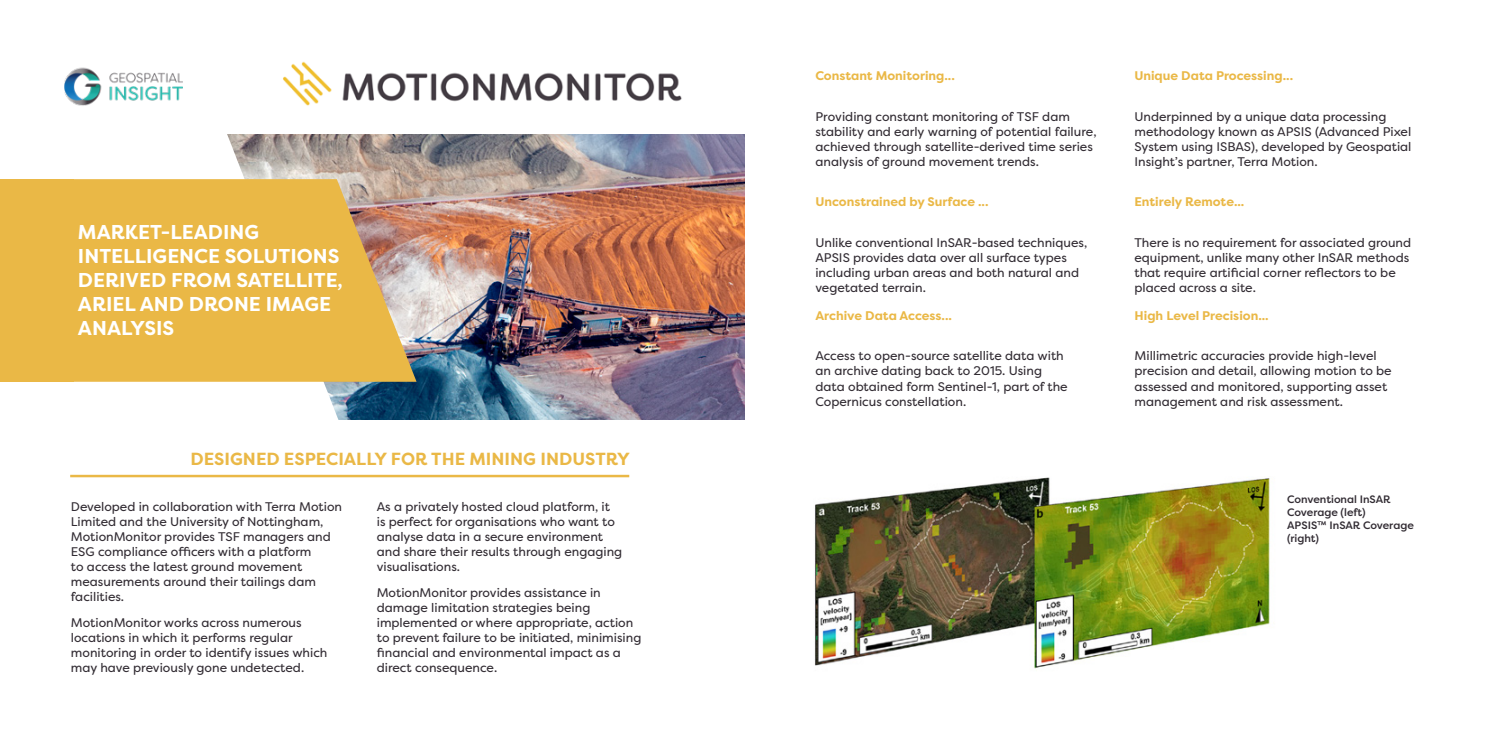
<style>
.page{position:relative;width:1489px;height:745px;background:#fff}
.page>*{position:absolute;margin:0;border:0;box-sizing:border-box;transform-origin:0 0}
.t1{font:700 20px/24px "Filson Pro";color:#fff}
.t2{font:700 17.5px "Filson Pro";color:#eab846}
.t3{font:12.5px/15px "Filson Pro";color:#322c33}
.t4{font:700 12.5px "Filson Pro";color:#eab846}
.t5{font:500 10.75px/12.9px "Filson Pro";color:#322c33}
</style>
<div class="page">
<img style="left:340px;top:135px;width:404px;height:284px">
<svg style="left:0;top:134px;width:340px;height:286px"></svg>
<svg style="left:73px;top:179px;width:343px;height:202px;background:#e5b550"></svg>
<img style="left:65px;top:67px;width:118px;height:39px">
<hr style="left:70px;top:474px;width:559px;height:3px;background:#eab846">
<img style="left:283px;top:61px;width:399px;height:45px">
<div style="left:0;top:179px;width:73px;height:202px;background:#eab846"></div>
<img style="left:814px;top:477px;width:456px;height:192px">
<h1 class="t1" style="left:78px;top:220px;width:266px">MARKET-LEADING<br>INTELLIGENCE SOLUTIONS<br>DERIVED FROM SATELLITE,<br>ARIEL AND DRONE IMAGE<br>ANALYSIS</h1>
<h2 class="t2" style="left:190px;top:448px;width:441px">DESIGNED ESPECIALLY FOR THE MINING INDUSTRY</h2>
<p class="t3" style="left:71px;top:499px;width:273px">Developed in collaboration with Terra Motion Limited and the University of Nottingham, MotionMonitor provides TSF managers and ESG compliance officers with a platform<br>to access the latest ground movement measurements around their tailings dam facilities.</p>
<p class="t3" style="left:71px;top:614px;width:258px">MotionMonitor works across numerous locations in which it performs regular monitoring in order to identify issues which may have previously gone undetected.</p>
<p class="t3" style="left:377px;top:499px;width:247px">As a privately hosted cloud platform, it<br>is perfect for organisations who want to analyse data in a secure environment and share their results through engaging visualisations.</p>
<p class="t3" style="left:377px;top:584px;width:266px">MotionMonitor provides assistance in damage limitation strategies being implemented or where appropriate, action to prevent failure to be initiated, minimising financial and environmental impact as a direct consequence.</p>
<p class="t4" style="left:815px;top:68px;width:141px">Constant Monitoring...</p>
<p class="t3" style="left:815px;top:109px;width:283px">Providing constant monitoring of TSF dam stability and early warning of potential failure, achieved through satellite-derived time series analysis of ground movement trends.</p>
<p class="t4" style="left:815px;top:194px;width:175px">Unconstrained by Surface ...</p>
<p class="t3" style="left:815px;top:235px;width:273px">Unlike conventional InSAR-based techniques, APSIS provides data over all surface types including urban areas and both natural and vegetated terrain.</p>
<p class="t4" style="left:815px;top:307px;width:138px">Archive Data Access...</p>
<p class="t3" style="left:815px;top:348px;width:254px">Access to open-source satellite data with an archive dating back to 2015. Using data obtained form Sentinel-1, part of the Copernicus constellation.</p>
<p class="t4" style="left:1134px;top:68px;width:160px">Unique Data Processing...</p>
<p class="t3" style="left:1134px;top:109px;width:278px">Underpinned by a unique data processing methodology known as APSIS (Advanced Pixel System using ISBAS), developed by Geospatial Insight’s partner, Terra Motion.</p>
<p class="t4" style="left:1134px;top:194px;width:111px">Entirely Remote...</p>
<p class="t3" style="left:1134px;top:235px;width:278px">There is no requirement for associated ground equipment, unlike many other InSAR methods that require artificial corner reflectors to be placed across a site.</p>
<p class="t4" style="left:1134px;top:307px;width:136px">High Level Precision...</p>
<p class="t3" style="left:1134px;top:348px;width:258px">Millimetric accuracies provide high-level precision and detail, allowing motion to be assessed and monitored, supporting asset management and risk assessment.</p>
<p class="t5" style="left:1287px;top:492px;width:128px">Conventional InSAR<br>Coverage (left)<br>APSIS™ InSAR Coverage (right)</p>
</div>
